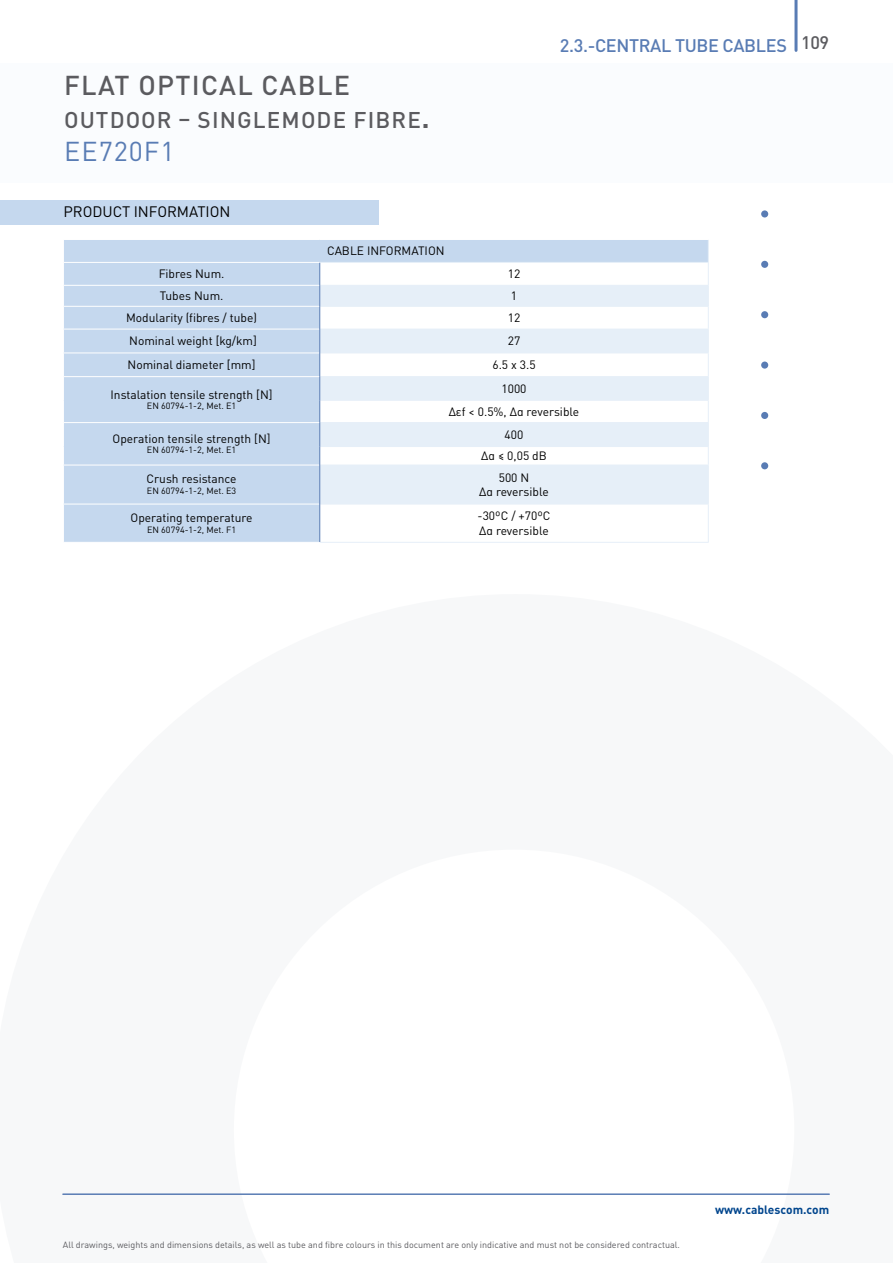
<style>
.page{position:relative;width:893px;height:1263px;background:#fff}
.page>*{position:absolute;margin:0;border:0;box-sizing:border-box;transform-origin:0 0}
.t1{font:500 27px "DIN Pro";letter-spacing:.05em;color:#5b5b5f}
.t2{font:27px "DIN Pro";letter-spacing:.04em;color:#597cb4}
.t3{font:500 22.5px "DIN Pro";letter-spacing:.05em;color:#5b5b5f}
.t4{font:500 18px "DIN Pro";letter-spacing:-.02em;color:#597cb4}
.t5{font:15px "DIN Pro";color:#000}
.t6{font:12px/14.4px "DIN Pro";color:#000;text-align:center}
.t7{font:700 12px "DIN Pro";color:#00458d}
.t8{font:9px "DIN Pro";color:#5b5b5f}
.t9{font:9px "DIN Pro";color:#000}
.s1{font-weight:700;font-size:27px}
.s2{color:#5b5b5f}
</style>
<div class="page">
<div style="left:761px;top:462px;width:7px;height:7px;background:#597cb4;border-radius:50%"></div>
<div style="left:761px;top:412px;width:7px;height:7px;background:#597cb4;border-radius:50%"></div>
<div style="left:761px;top:362px;width:7px;height:7px;background:#597cb4;border-radius:50%"></div>
<div style="left:761px;top:311px;width:7px;height:7px;background:#597cb4;border-radius:50%"></div>
<div style="left:761px;top:261px;width:7px;height:7px;background:#597cb4;border-radius:50%"></div>
<div style="left:761px;top:210px;width:7px;height:7px;background:#597cb4;border-radius:50%"></div>
<div style="left:0;top:64px;width:893px;height:119px;background:#fafcfe"></div>
<hr style="left:794px;top:0;width:3px;height:50px;background:#597cb4">
<hr style="left:63px;top:1193px;width:766px;height:2px;background:#597cb4">
<div style="left:0;top:201px;width:378px;height:24px;background:#c5d8ee"></div>
<svg style="left:64px;top:240px;width:644px;height:302px;fill:#c5d8ee"></svg>
<svg style="left:320px;top:286px;width:388px;height:218px;fill:#e6eff8"></svg>
<hr style="left:320px;top:262px;width:389px;height:1px;background:#e6eff8">
<hr style="left:320px;top:285px;width:389px;height:1px;background:#e6eff8">
<hr style="left:320px;top:306px;width:389px;height:1px;background:#e6eff8">
<hr style="left:320px;top:329px;width:389px;height:1px;background:#e6eff8">
<hr style="left:320px;top:353px;width:389px;height:1px;background:#e6eff8">
<hr style="left:320px;top:376px;width:389px;height:1px;background:#e6eff8">
<hr style="left:320px;top:400px;width:389px;height:1px;background:#e6eff8">
<hr style="left:320px;top:422px;width:389px;height:1px;background:#e6eff8">
<hr style="left:320px;top:446px;width:389px;height:1px;background:#e6eff8">
<svg style="left:708px;top:240px;width:1px;height:225px"></svg>
<hr style="left:320px;top:465px;width:389px;height:1px;background:#e6eff8">
<hr style="left:708px;top:465px;width:1px;height:39px;background:#e6eff8">
<hr style="left:320px;top:504px;width:389px;height:1px;background:#e6eff8">
<hr style="left:708px;top:504px;width:1px;height:38px;background:#e6eff8">
<hr style="left:320px;top:542px;width:389px;height:1px;background:#e6eff8">
<hr style="left:63px;top:262px;width:257px;height:1px;background:#fff">
<hr style="left:63px;top:285px;width:256px;height:1px;background:#fff">
<hr style="left:63px;top:306px;width:256px;height:1px;background:#fff">
<hr style="left:63px;top:329px;width:256px;height:1px;background:#fff">
<hr style="left:63px;top:353px;width:256px;height:1px;background:#fff">
<hr style="left:63px;top:376px;width:256px;height:1px;background:#fff">
<hr style="left:63px;top:422px;width:256px;height:1px;background:#fff">
<hr style="left:63px;top:465px;width:256px;height:1px;background:#fff">
<hr style="left:63px;top:504px;width:256px;height:1px;background:#fff">
<svg style="left:319px;top:263px;width:1px;height:202px"></svg>
<hr style="left:319px;top:465px;width:1px;height:39px;background:#597cb4">
<hr style="left:319px;top:504px;width:1px;height:38px;background:#597cb4">
<h1 class="t1" style="left:64px;top:64px;width:288px">FLAT OPTICAL CABLE</h1>
<h2 class="t3" style="left:64px;top:102px;width:367px">OUTDOOR – SINGLEMODE FIBRE<span class="s1">.</span></h2>
<h1 class="t2" style="left:64px;top:130px;width:112px">EE720F1</h1>
<p class="t5" style="left:64px;top:200px;width:169px">PRODUCT INFORMATION</p>
<p class="t6" style="left:327px;top:242px;width:119px">CABLE INFORMATION</p>
<h3 class="t4" style="left:560px;top:31px;width:271px">2.3.-CENTRAL TUBE CABLES <span class="s2">109</span></h3>
<p class="t6" style="left:159px;top:265px;width:67px">Fibres Num.</p>
<p class="t6" style="left:508px;top:265px;width:14px">12</p>
<p class="t6" style="left:160px;top:287px;width:65px">Tubes Num.</p>
<p class="t6" style="left:511px;top:287px;width:8px">1</p>
<p class="t6" style="left:126px;top:309px;width:133px">Modularity (fibres / tube)</p>
<p class="t6" style="left:508px;top:309px;width:14px">12</p>
<p class="t6" style="left:129px;top:333px;width:129px">Nominal weight [kg/km]</p>
<p class="t6" style="left:508px;top:333px;width:14px">27</p>
<p class="t6" style="left:128px;top:356px;width:130px">Nominal diameter [mm]</p>
<p class="t6" style="left:492px;top:356px;width:45px">6.5 x 3.5</p>
<p class="t6" style="left:111px;top:386px;width:164px">Instalation tensile strength [N]</p>
<p class="t9" style="left:147px;top:399px;width:91px">EN 60794-1-2, Met. E1</p>
<p class="t6" style="left:449px;top:376px;width:132px;line-height:23px">1000<br>∆εf &lt; 0.5%, ∆α reversible</p>
<p class="t6" style="left:113px;top:430px;width:159px">Operation tensile strength [N]</p>
<p class="t9" style="left:147px;top:443px;width:91px">EN 60794-1-2, Met. E1</p>
<p class="t6" style="left:481px;top:423px;width:67px;line-height:21.3px">400<br>∆α ≤ 0,05 dB</p>
<p class="t6" style="left:147px;top:471px;width:92px">Crush resistance</p>
<p class="t9" style="left:147px;top:484px;width:91px">EN 60794-1-2, Met. E3</p>
<p class="t6" style="left:479px;top:469px;width:71px">500 N<br>∆α reversible</p>
<p class="t6" style="left:131px;top:509px;width:123px">Operating temperature</p>
<p class="t9" style="left:147px;top:522px;width:91px">EN 60794-1-2, Met. F1</p>
<p class="t6" style="left:478px;top:507px;width:74px;text-align:left">-30ºC / +70ºC ∆α reversible</p>
<p class="t8" style="left:63px;top:1238px;width:619px">All drawings, weights and dimensions details, as well as tube and fibre colours in this document are only indicative and must not be considered contractual.</p>
<p class="t7" style="left:715px;top:1200px;width:116px">www.cablescom.com</p>
</div>
